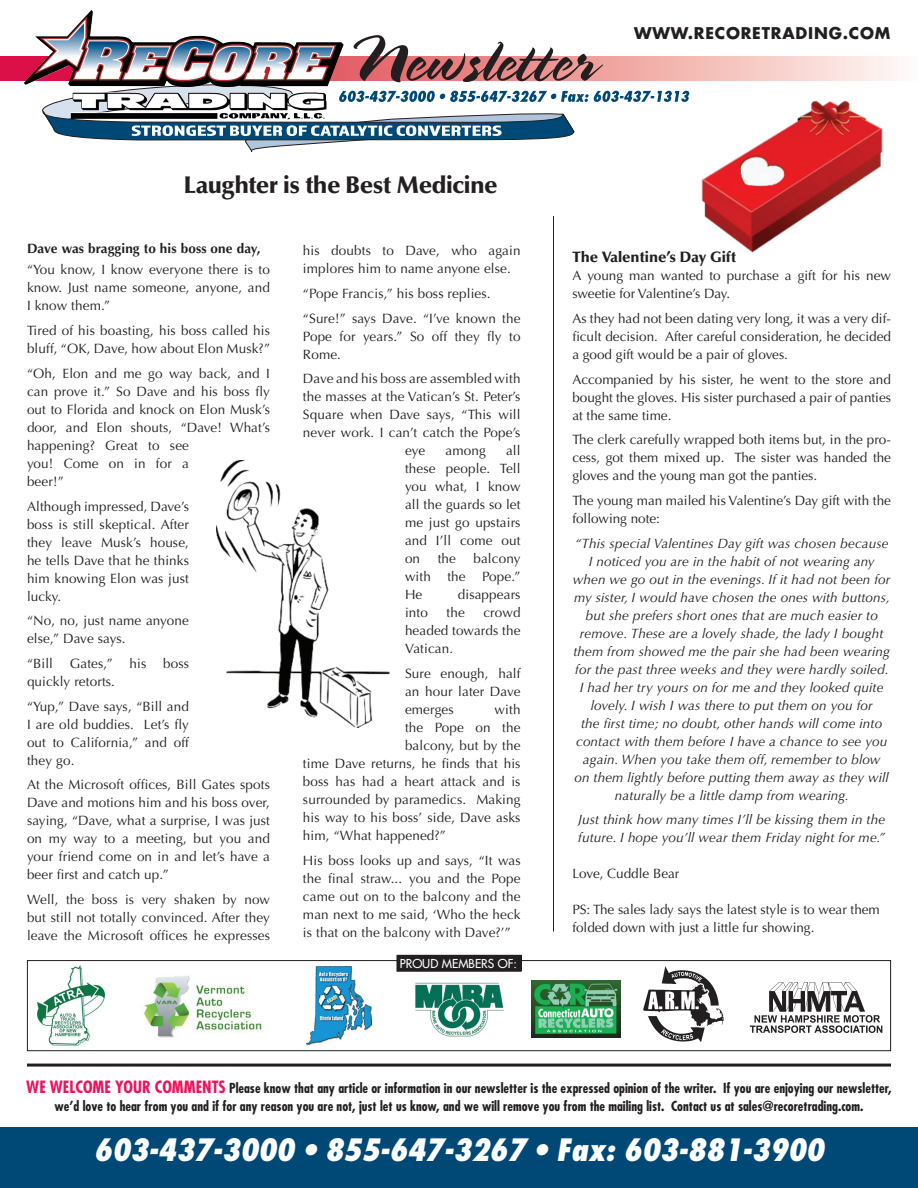
<style>
.page{position:relative;width:918px;height:1188px;background:#fff}
.page>*{position:absolute;margin:0;border:0;box-sizing:border-box;transform-origin:0 0}
.t1{font:63.3px "Spring";color:#231f20}
.t2{font:italic 800 condensed 30px "Futura";color:#fff}
.t3{font:900 24px "Optima";letter-spacing:-.025em;color:#231f20}
.t4{font:700 15.75px "Futura";letter-spacing:.05em;color:#231f20}
.t5{font:900 15px "Optima LT Std";color:#231f20}
.t6{font:13.5px/18px "Optima";letter-spacing:.01em;color:#231f20;text-align:justify}
.t7{font:italic 13.5px/18px "Optima LT Std";letter-spacing:.01em;color:#231f20;text-align:center}
.t8{font:13.5px/18px "Optima LT Std";color:#231f20}
.t9{font:700 condensed 13.5px/18px "Futura";color:#231f20;text-align:center}
.t10{font:700 13.5px "Optima";letter-spacing:.01em;color:#231f20}
.t11{font:12px "Futura";color:#fff}
.s1{font-size:16.5px;color:#ed145c}
</style>
<div class="page">
<hr style="left:27px;top:1064px;width:864px;height:3px;background:#231f20">
<div style="left:27px;top:960px;width:864px;height:91px;border:1px solid #231f20"></div>
<div style="left:397px;top:955px;width:124px;height:16px;background:#231f20"></div>
<div style="left:397px;top:955px;width:124px;height:17px;border:1px solid #231f20"></div>
<img style="left:37px;top:966px;width:68px;height:80px">
<img style="left:307px;top:966px;width:64px;height:80px">
<img style="left:643px;top:966px;width:81px;height:76px">
<img style="left:531px;top:981px;width:90px;height:56px">
<img style="left:415px;top:982px;width:89px;height:55px">
<img style="left:749px;top:982px;width:134px;height:51px">
<img style="left:144px;top:976px;width:118px;height:62px">
<svg style="left:0;top:57px;width:897px;height:23px;background:#dda1a3"></svg>
<svg style="left:42px;top:81px;width:648px;height:71px"></svg>
<img style="left:24px;top:36px;width:43px;height:49px">
<div style="left:0;top:1127px;width:918px;height:61px;background:#004977"></div>
<img style="left:216px;top:460px;width:174px;height:268px">
<img style="left:701px;top:100px;width:182px;height:153px">
<hr style="left:553px;top:216px;width:1px;height:716px;background:#231f20">
<h1 class="t1" style="left:347px;top:33px;width:250px">Newsletter</h1>
<p class="t4" style="left:634px;top:22px;width:258px">WWW.RECORETRADING.COM</p>
<h3 class="t3" style="left:184px;top:171px;width:316px">Laughter is the Best Medicine</h3>
<p class="t10" style="left:27px;top:240px;width:235px">Dave was bragging to his boss one day,</p>
<p class="t6" style="left:27px;top:261px;width:245px">“You know, I know everyone there is to know. Just name someone, anyone, and I know them.”</p>
<p class="t6" style="left:27px;top:322px;width:245px">Tired of his boasting, his boss called his bluff, “OK, Dave, how about Elon Musk?”</p>
<p class="t6" style="left:27px;top:364px;width:245px;text-align:left">“Oh, Elon and me go way back, and I can prove it.” So Dave and his boss fly out to Florida and knock on Elon Musk’s door, and Elon shouts, “Dave! What’s happening? Great to see<br>you! Come on in for a<br>beer!”</p>
<p class="t6" style="left:27px;top:497px;width:164px">Although impressed, Dave’s boss is still skeptical. After they leave Musk’s house, he tells Dave that he thinks him knowing Elon was just lucky.</p>
<p class="t6" style="left:27px;top:612px;width:164px">“No, no, just name anyone else,” Dave says.</p>
<p class="t6" style="left:27px;top:655px;width:163px">“Bill Gates,” his boss quickly retorts.</p>
<p class="t6" style="left:27px;top:697px;width:164px">“Yup,” Dave says, “Bill and I are old buddies. Let’s fly out to California,” and off they go.</p>
<p class="t6" style="left:27px;top:776px;width:245px">At the Microsoft offices, Bill Gates spots Dave and motions him and his boss over, saying, “Dave, what a surprise, I was just on my way to a meeting, but you and your friend come on in and let’s have a beer first and catch up.”</p>
<p class="t6" style="left:27px;top:891px;width:245px">Well, the boss is very shaken by now but still not totally convinced. After they leave the Microsoft offices he expresses</p>
<p class="t6" style="left:303px;top:242px;width:219px">his doubts to Dave, who again implores him to name anyone else.</p>
<p class="t6" style="left:303px;top:281px;width:219px;line-height:24.8px">“Pope Francis,” his boss replies. “Sure!” says Dave. “I’ve known the</p>
<p class="t6" style="left:303px;top:327px;width:219px">Pope for years.” So off they fly to<br>Rome.</p>
<p class="t6" style="left:303px;top:370px;width:219px;text-align:center">Dave and his boss are assembled with the masses at the Vatican’s St. Peter’s<br>Square when Dave says, “This will never work. I can’t catch the Pope’s eye</p>
<p class="t6" style="left:405px;top:442px;width:117px;text-indent:101px">all these people. Tell you what, I know all the guards so let me just go upstairs and I’ll come out on</p>
<p class="t6" style="left:446px;top:442px;width:42px">among</p>
<p class="t6" style="left:405px;top:550px;width:117px;text-indent:68px">balcony with the Pope.” He</p>
<p class="t6" style="left:438px;top:550px;width:20px">the</p>
<p class="t6" style="left:458px;top:586px;width:64px">disappears</p>
<p class="t6" style="left:405px;top:604px;width:117px;text-indent:78px">crowd headed towards the Vatican.</p>
<p class="t6" style="left:405px;top:665px;width:117px">Sure enough, half an hour later Dave emerges</p>
<p class="t6" style="left:405px;top:604px;width:24px">into</p>
<p class="t6" style="left:447px;top:604px;width:20px">the</p>
<p class="t6" style="left:495px;top:701px;width:27px">with</p>
<p class="t6" style="left:405px;top:719px;width:117px">the Pope on the</p>
<p class="t6" style="left:405px;top:737px;width:117px">balcony, but by the</p>
<p class="t6" style="left:303px;top:755px;width:219px">time Dave returns, he finds that his</p>
<p class="t6" style="left:303px;top:773px;width:219px">boss has had a heart attack and is</p>
<p class="t6" style="left:303px;top:791px;width:219px">surrounded by paramedics. Making</p>
<p class="t6" style="left:303px;top:809px;width:219px">his way to his boss’ side, Dave asks</p>
<p class="t6" style="left:303px;top:827px;width:144px">him, “What happened?”</p>
<p class="t6" style="left:303px;top:851px;width:219px">His boss looks up and says, “It was the final straw... you and the Pope came out on to the balcony and the man next to me said, ‘Who the heck is that on the balcony with Dave?’”</p>
<p class="t11" style="left:400px;top:956px;width:119px">PROUD MEMBERS OF:</p>
<p class="t5" style="left:572px;top:248px;width:165px">The Valentine’s Day Gift</p>
<p class="t8" style="left:572px;top:267px;width:320px">A young man wanted to purchase a gift for his new sweetie for Valentine’s Day.</p>
<p class="t8" style="left:572px;top:309px;width:320px;text-align:justify">As they had not been dating very long, it was a very dif&shy;ficult decision. After careful consideration, he decided a good gift would be a pair of gloves.</p>
<p class="t8" style="left:572px;top:370px;width:320px;text-align:justify">Accompanied by his sister, he went to the store and bought the gloves. His sister purchased a pair of panties at the same time.</p>
<p class="t8" style="left:572px;top:431px;width:320px;text-align:justify">The clerk carefully wrapped both items but, in the pro&shy;cess, got them mixed up. The sister was handed the gloves and the young man got the panties.</p>
<p class="t8" style="left:572px;top:492px;width:320px">The young man mailed his Valentine’s Day gift with the following note:</p>
<p class="t7" style="left:573px;top:534px;width:319px">“This special Valentines Day gift was chosen because I noticed you are in the habit of not wearing any when we go out in the evenings. If it had not been for my sister, I would have chosen the ones with buttons, but she prefers short ones that are much easier to remove. These are a lovely shade, the lady I bought them from showed me the pair she had been wearing for the past three weeks and they were hardly soiled.<br>I had her try yours on for me and they looked quite lovely. I wish I was there to put them on you for<br>the first time; no doubt, other hands will come into contact with them before I have a chance to see you again. When you take them off, remember to blow<br>on them lightly before putting them away as they will naturally be a little damp from wearing.</p>
<p class="t7" style="left:578px;top:811px;width:308px;text-align:left">Just think how many times I’ll be kissing them in the future. I hope you’ll wear them Friday night for me.”</p>
<p class="t8" style="left:572px;top:865px;width:108px">Love, Cuddle Bear</p>
<p class="t8" style="left:572px;top:901px;width:309px">PS: The sales lady says the latest style is to wear them folded down with just a little fur showing.</p>
<p class="t9" style="left:26px;top:1079px;width:867px"><span class="s1">WE WELCOME YOUR COMMENTS</span> Please know that any article or information in our newsletter is the expressed opinion of the writer. If you are enjoying our newsletter, we’d love to hear from you and if for any reason you are not, just let us know, and we will remove you from the mailing list. Contact us at sales@recoretrading.com.</p>
<h2 class="t2" style="left:94px;top:1131px;width:732px">603-437-3000 • 855-647-3267 • Fax: 603-881-3900</h2>
</div>
